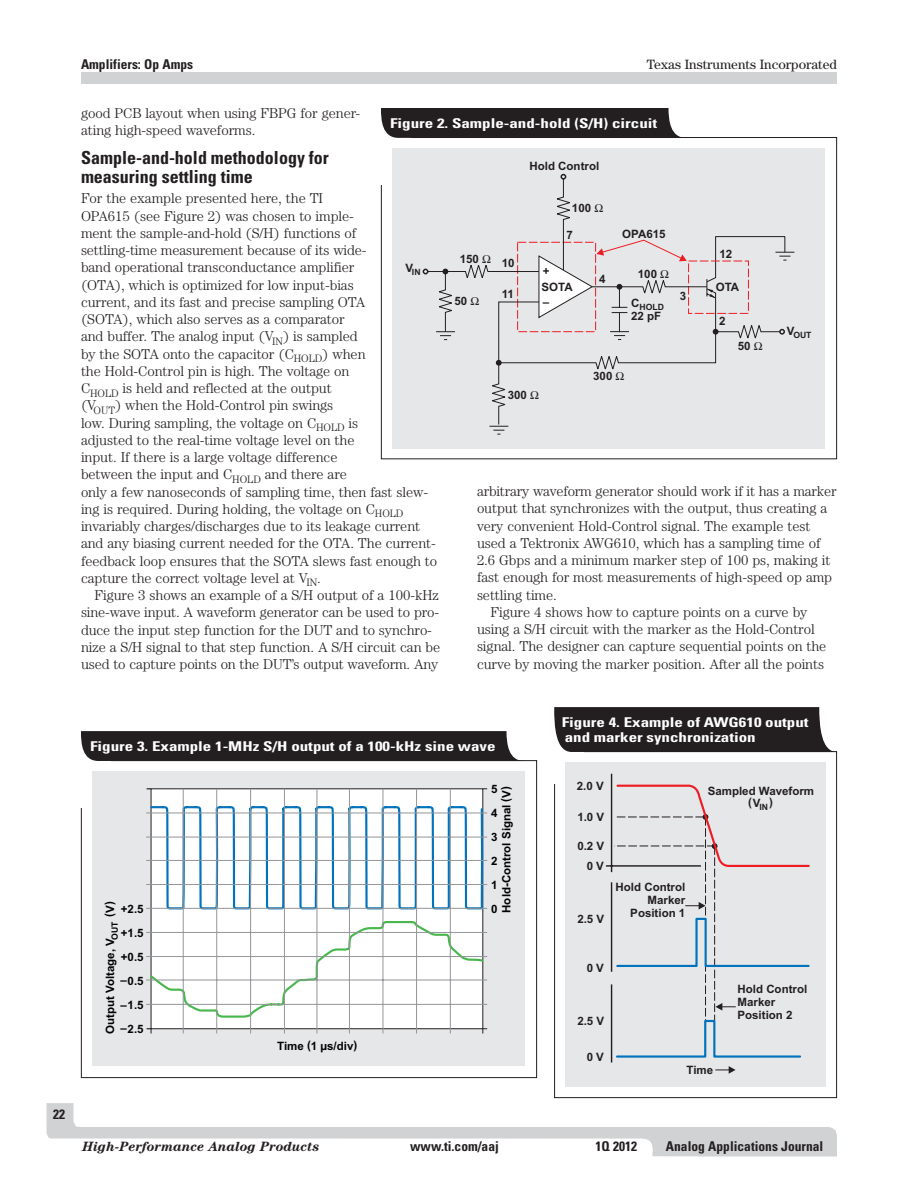
<style>
.page{position:relative;width:918px;height:1188px;background:#fff}
.page>*{position:absolute;margin:0;border:0;box-sizing:border-box;transform-origin:0 0}
.t1{font:700 condensed 18px/19.5px "Univers";color:#231f20}
.t2{font:300 14.25px/17.2px "Century";letter-spacing:-.005em;color:#231f20}
.t3{font:700 condensed 13.5px/15px "Univers";color:#fff;scale:1.26 1}
.t4{font:700 condensed 13.5px "Univers";color:#231f20}
.t5{font:italic 700 13.5px "Century";color:#231f20}
.t6{font:13.5px "Century";color:#231f20}
.t7{font:700 11.55px/12.9px "Arial";color:#231f20;text-align:right}
.t8{font:700 11.55px/24px "Arial";color:#010202;text-align:justify}
.t9{font:700 8.7px "Arial";color:#231f20}
.t10{font:700 8.7px "Arial";color:#010202}
</style>
<div class="page">
<div style="left:81px;top:72px;width:756px;height:11px;background:#d1d2d4"></div>
<svg style="left:46px;top:1103px;width:791px;height:53px"></svg>
<div style="left:81px;top:1139px;width:558px;height:17px;background:#fff"></div>
<div style="left:392px;top:148px;width:433px;height:300px;background:#e6e7e9"></div>
<div style="left:381px;top:108px;width:305px;height:30px;background:#231f20"></div>
<div style="left:554px;top:751px;width:283px;height:347px;border:1px solid #231f20"></div>
<div style="left:551px;top:708px;width:33px;height:76px;background:#fff"></div>
<div style="left:565px;top:762px;width:261px;height:325px;background:#e6e7e9"></div>
<hr style="left:606px;top:865px;width:95px;height:2px;background:#231f20">
<hr style="left:611px;top:774px;width:1px;height:98px;background:#231f20">
<hr style="left:611px;top:882px;width:1px;height:90px;background:#231f20">
<hr style="left:611px;top:984px;width:1px;height:79px;background:#231f20">
<svg style="left:715px;top:1066px;width:21px;height:8px"></svg>
<svg style="left:614px;top:784px;width:196px;height:274px"></svg>
<svg style="left:554px;top:707px;width:283px;height:45px;background:#312d2e"></svg>
<div style="left:92px;top:771px;width:433px;height:295px;background:#e6e7e9"></div>
<div style="left:151px;top:788px;width:332px;height:241px;background:#fff"></div>
<svg style="left:149px;top:805px;width:336px;height:106px"></svg>
<hr style="left:146px;top:837px;width:341px;height:1px;background:#939598">
<hr style="left:146px;top:884px;width:341px;height:1px;background:#939598">
<hr style="left:146px;top:956px;width:341px;height:1px;background:#939598">
<hr style="left:146px;top:813px;width:341px;height:1px;background:#939598">
<hr style="left:146px;top:860px;width:341px;height:1px;background:#939598">
<hr style="left:146px;top:932px;width:341px;height:1px;background:#939598">
<hr style="left:146px;top:1004px;width:341px;height:1px;background:#939598">
<hr style="left:146px;top:908px;width:341px;height:1px;background:#939598">
<hr style="left:146px;top:980px;width:341px;height:1px;background:#939598">
<hr style="left:183px;top:789px;width:1px;height:245px;background:#939598">
<hr style="left:216px;top:789px;width:1px;height:245px;background:#939598">
<hr style="left:250px;top:789px;width:1px;height:245px;background:#939598">
<hr style="left:284px;top:789px;width:1px;height:245px;background:#939598">
<hr style="left:317px;top:789px;width:1px;height:245px;background:#939598">
<hr style="left:349px;top:789px;width:1px;height:245px;background:#939598">
<hr style="left:383px;top:789px;width:1px;height:245px;background:#939598">
<hr style="left:416px;top:789px;width:1px;height:245px;background:#939598">
<hr style="left:450px;top:789px;width:1px;height:245px;background:#939598">
<svg style="left:147px;top:920px;width:340px;height:114px"></svg>
<svg style="left:81px;top:731px;width:443px;height:30px;background:#2c2829"></svg>
<svg style="left:423px;top:174px;width:371px;height:261px"></svg>
<p class="t4" style="left:81px;top:56px;width:114px">Amplifiers: Op Amps</p>
<p class="t2" style="left:81px;top:104px;width:281px">good PCB layout when using FBPG for gener&shy;ating high-speed waveforms.</p>
<p class="t1" style="left:81px;top:147px;width:249px">Sample-and-hold methodology for measuring settling time</p>
<p class="t2" style="left:81px;top:190px;width:358px">For the example presented here, the TI<br>OPA615 (see Figure 2) was chosen to imple-<br>ment the sample-and-hold (S/H) functions of<br>settling-time measurement because of its wide-<br>band operational transconductance amplifier<br>(OTA), which is optimized for low input-bias<br>current, and its fast and precise sampling OTA<br>(SOTA), which also serves as a comparator<br>and buffer. The analog input (V<sub>IN</sub>) is sampled<br>by the SOTA onto the capacitor (C<sub>HOLD</sub>) when<br>the Hold-Control pin is high. The voltage on<br>C<sub>HOLD</sub> is held and reflected at the output<br>(V<sub>OUT</sub>) when the Hold-Control pin swings<br>low. During sampling, the voltage on C<sub>HOLD</sub> is<br>adjusted to the real-time voltage level on the<br>input. If there is a large voltage difference<br>between the input and C<sub>HOLD</sub> and there are<br>only a few nanoseconds of sampling time, then fast slew&shy;ing is required. During holding, the voltage on C<sub>HOLD </sub>invariably charges/discharges due to its leakage current and any biasing current needed for the OTA. The current&shy;feedback loop ensures that the SOTA slews fast enough to capture the correct voltage level at V<sub>IN</sub>.</p>
<p class="t2" style="left:81px;top:586px;width:361px;text-indent:14px">Figure 3 shows an example of a S/H output of a 100-kHz sine-wave input. A waveform generator can be used to pro&shy;duce the input step function for the DUT and to synchro&shy;nize a S/H signal to that step function. A S/H circuit can be used to capture points on the DUT’s output waveform. Any</p>
<p class="t6" style="left:647px;top:56px;width:192px">Texas Instruments Incorporated</p>
<p class="t3" style="left:390px;top:115px;width:214px">Figure 2. Sample-and-hold (S/H) circuit</p>
<p class="t7" style="left:530px;top:161px;width:71px">Hold Control</p>
<p class="t7" style="left:572px;top:203px;width:21px">100</p>
<p class="t7" style="left:622px;top:229px;width:45px">OPA615</p>
<p class="t7" style="left:567px;top:229px;width:8px">7</p>
<p class="t7" style="left:719px;top:249px;width:14px">12</p>
<p class="t7" style="left:460px;top:254px;width:21px">150</p>
<p class="t7" style="left:502px;top:258px;width:14px">10</p>
<p class="t9" style="left:405px;top:269px;width:17px"><sup>V</sup>IN</p>
<p class="t7" style="left:543px;top:266px;width:8px">+</p>
<p class="t7" style="left:543px;top:297px;width:8px">–</p>
<p class="t7" style="left:638px;top:268px;width:21px">100</p>
<p class="t7" style="left:599px;top:274px;width:8px">4</p>
<p class="t7" style="left:716px;top:281px;width:25px">OTA</p>
<p class="t7" style="left:719px;top:316px;width:8px">2</p>
<p class="t7" style="left:542px;top:282px;width:33px">SOTA</p>
<p class="t7" style="left:502px;top:289px;width:14px">11</p>
<p class="t7" style="left:680px;top:291px;width:8px">3</p>
<p class="t7" style="left:454px;top:296px;width:14px">50</p>
<p class="t9" style="left:631px;top:304px;width:34px"><sup>C</sup>HOLD</p>
<p class="t7" style="left:631px;top:311px;width:32px">22 pF</p>
<p class="t9" style="left:787px;top:331px;width:26px"><sup>V</sup>OUT</p>
<p class="t7" style="left:738px;top:341px;width:14px">50</p>
<p class="t7" style="left:593px;top:371px;width:21px">300</p>
<p class="t7" style="left:508px;top:390px;width:21px">300</p>
<p class="t2" style="left:477px;top:482px;width:361px">arbitrary waveform generator should work if it has a marker</p>
<p class="t2" style="left:477px;top:500px;width:352px">output that synchronizes with the output, thus creating a</p>
<p class="t2" style="left:477px;top:517px;width:335px">very convenient Hold-Control signal. The example test</p>
<p class="t2" style="left:477px;top:534px;width:345px">used a Tektronix AWG610, which has a sampling time of</p>
<p class="t2" style="left:477px;top:551px;width:355px">2.6 Gbps and a minimum marker step of 100 ps, making it</p>
<p class="t2" style="left:477px;top:569px;width:357px">fast enough for most measurements of high-speed op amp</p>
<p class="t2" style="left:477px;top:586px;width:81px">settling time.</p>
<p class="t2" style="left:490px;top:603px;width:318px">Figure 4 shows how to capture points on a curve by</p>
<p class="t2" style="left:477px;top:620px;width:339px">using a S/H circuit with the marker as the Hold-Control</p>
<p class="t2" style="left:477px;top:638px;width:351px">signal. The designer can capture sequential points on the</p>
<p class="t2" style="left:477px;top:655px;width:349px">curve by moving the marker position. After all the points</p>
<p class="t4" style="left:53px;top:1106px;width:13px">22</p>
<p class="t3" style="left:90px;top:738px;width:323px">Figure 3. Example 1-MHz S/H output of a 100-kHz sine wave</p>
<p class="t8" style="left:98px;top:917px;width:18px;rotate:-90deg">(V)</p>
<p class="t10" style="left:111px;top:940px;width:20px;rotate:-90deg">OUT</p>
<p class="t8" style="left:121px;top:898px;width:25px">+2.5 +1.5 +0.5 –0.5 –1.5</p>
<p class="t8" style="left:99px;top:1034px;width:97px;rotate:-90deg">Output Voltage, V</p>
<p class="t8" style="left:121px;top:1018px;width:25px">–2.5</p>
<p class="t8" style="left:277px;top:1035px;width:82px">Time (1 µs/div)</p>
<p class="t8" style="left:491px;top:778px;width:8px">5<br>4<br>3<br>2<br>1<br>0</p>
<p class="t8" style="left:496px;top:913px;width:128px;rotate:-90deg">Hold-Control Signal (V)</p>
<p class="t3" style="left:562px;top:714px;width:197px">Figure 4. Example of AWG610 output and marker synchronization</p>
<p class="t7" style="left:577px;top:781px;width:28px">2.0 V</p>
<p class="t7" style="left:577px;top:812px;width:28px">1.0 V</p>
<p class="t7" style="left:577px;top:841px;width:28px">0.2 V</p>
<p class="t7" style="left:587px;top:861px;width:19px">0 V</p>
<p class="t7" style="left:577px;top:914px;width:28px">2.5 V</p>
<p class="t7" style="left:616px;top:882px;width:71px">Hold Control<br>Marker<br>Position 1</p>
<p class="t7" style="left:708px;top:786px;width:108px;line-height:11.9px;text-align:center">Sampled Waveform (V )</p>
<p class="t9" style="left:759px;top:804px;width:10px">IN</p>
<p class="t7" style="left:587px;top:963px;width:19px">0 V</p>
<p class="t7" style="left:577px;top:1016px;width:28px">2.5 V</p>
<p class="t7" style="left:587px;top:1052px;width:19px">0 V</p>
<p class="t7" style="left:687px;top:1065px;width:28px">Time</p>
<p class="t7" style="left:738px;top:984px;width:71px;text-align:left">Hold Control<br>Marker<br>Position 2</p>
<p class="t5" style="left:82px;top:1139px;width:239px">High-Performance Analog Products</p>
<p class="t4" style="left:410px;top:1138px;width:90px">www.ti.com/aaj</p>
<p class="t4" style="left:596px;top:1138px;width:43px">1Q 2012</p>
<p class="t4" style="left:666px;top:1138px;width:159px">Analog Applications Journal</p>
</div>
